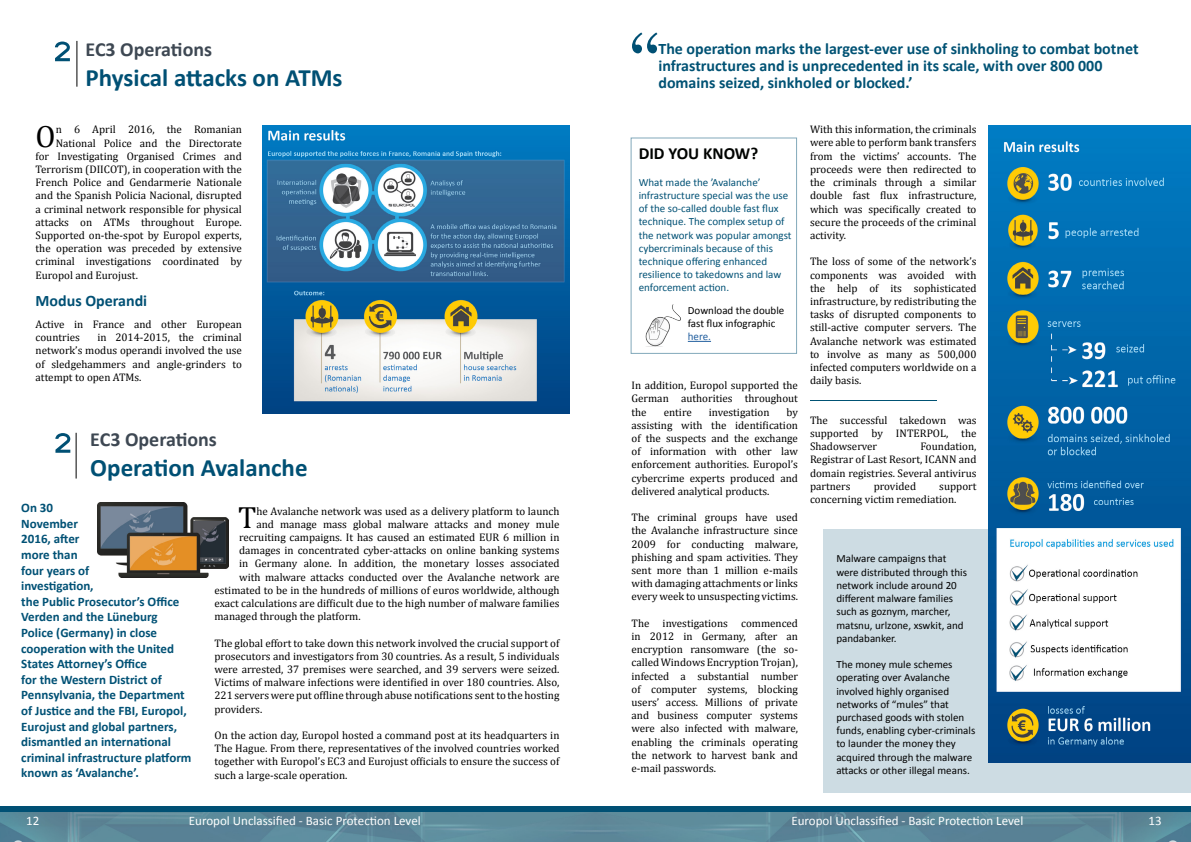
<style>
.page{position:relative;width:1191px;height:842px;background:#fff}
.page>*{position:absolute;margin:0;border:0;box-sizing:border-box;transform-origin:0 0}
.t1{font:74.9px "Century";color:#005074}
.t2{font:30.8px "Cambria";color:#000}
.t3{font:700 25px "Calibri";color:#005074}
.t4{font:700 20px "Calibri";color:#3e4853}
.t5{font:700 17px "Calibri";color:#000300}
.t6{font:700 16px/17px "Calibri";color:#005274}
.t7{font:700 16px "Calibri";color:#005074}
.t8{font:700 13px/15.6px "Calibri";color:#005175}
.t9{font:13px "Calibri";color:#fff}
.t10{font:11px/13.2px "Cambria";color:#000;text-align:justify}
.t11{font:11px/13.2px "Calibri";color:#000}
.t12{font:11px/13.2px "Calibri";color:#005175}
.t13{font:11px "Calibri";color:#215e9e}
</style>
<div class="page">
<img style="left:0;top:812px;width:1191px;height:30px">
<hr style="left:76px;top:41px;width:1px;height:46px;background:#000">
<div style="left:0;top:806px;width:607px;height:6px;background:#005074"></div>
<div style="left:593px;top:806px;width:598px;height:6px;background:#005074"></div>
<img style="left:262px;top:125px;width:307px;height:288px">
<svg style="left:55px;top:42px;width:15px;height:19px"></svg>
<hr style="left:76px;top:433px;width:1px;height:45px;background:#000">
<svg style="left:55px;top:433px;width:15px;height:20px"></svg>
<img style="left:646px;top:305px;width:35px;height:42px">
<svg style="left:688px;top:341px;width:23px;height:1px"></svg>
<div style="left:823px;top:529px;width:368px;height:263px;background:#cddce3"></div>
<hr style="left:810px;top:400px;width:126px;height:1px;background:#005274">
<img style="left:98px;top:502px;width:130px;height:75px">
<img style="left:988px;top:125px;width:203px;height:638px">
<h3 class="t4" style="left:86px;top:36px;width:128px">EC3 Operations</h3>
<h3 class="t3" style="left:86px;top:62px;width:258px">Physical attacks on ATMs</h3>
<h2 class="t2" style="left:36px;top:118px;width:22px">O</h2>
<p class="t10" style="left:56px;top:123px;width:188px">n 6 April 2016, the Romanian</p>
<p class="t10" style="left:56px;top:136px;width:188px">National Police and the Directorate</p>
<p class="t10" style="left:36px;top:149px;width:208px">for Investigating Organised Crimes and</p>
<p class="t10" style="left:36px;top:162px;width:208px">Terrorism (DIICOT), in cooperation with the</p>
<p class="t10" style="left:36px;top:176px;width:208px">French Police and Gendarmerie Nationale</p>
<p class="t10" style="left:36px;top:189px;width:208px">and the Spanish Policia Nacional, disrupted</p>
<p class="t10" style="left:36px;top:202px;width:208px">a criminal network responsible for physical</p>
<p class="t10" style="left:36px;top:215px;width:208px">attacks on ATMs throughout Europe.</p>
<p class="t10" style="left:36px;top:228px;width:208px">Supported on-the-spot by Europol experts,</p>
<p class="t10" style="left:36px;top:242px;width:208px">the operation was preceded by extensive</p>
<p class="t10" style="left:36px;top:255px;width:208px">criminal investigations coordinated by</p>
<p class="t10" style="left:36px;top:268px;width:104px">Europol and Eurojust.</p>
<h3 class="t7" style="left:36px;top:291px;width:113px">Modus Operandi</h3>
<p class="t10" style="left:36px;top:317px;width:208px">Active in France and other European countries</p>
<p class="t10" style="left:36px;top:331px;width:208px;text-indent:62px">in 2014-2015, the criminal network’s modus operandi involved the use of sledgehammers and angle-grinders to attempt to open ATMs.</p>
<h3 class="t4" style="left:90px;top:427px;width:128px">EC3 Operations</h3>
<h3 class="t3" style="left:90px;top:452px;width:219px">Operation Avalanche</h3>
<h2 class="t2" style="left:238px;top:499px;width:20px">T</h2>
<p class="t10" style="left:256px;top:504px;width:304px">he Avalanche network was used as a delivery platform to launch</p>
<p class="t8" style="left:21px;top:500px;width:172px">On 30<br>November<br>2016, after<br>more than<br>four years of<br>investigation,<br>the Public Prosecutor’s Office<br>Verden and the Lüneburg<br>Police (Germany) in close cooperation with the United<br>States Attorney’s Office<br>for the Western District of<br>Pennsylvania, the Department of Justice and the FBI, Europol,<br>Eurojust and global partners, dismantled an international criminal infrastructure platform known as ‘Avalanche’.</p>
<p class="t10" style="left:256px;top:517px;width:304px">and manage mass global malware attacks and money mule</p>
<p class="t10" style="left:239px;top:531px;width:322px">recruiting campaigns. It has caused an estimated EUR 6 million in</p>
<p class="t10" style="left:239px;top:544px;width:322px">damages in concentrated cyber-attacks on online banking systems</p>
<p class="t10" style="left:239px;top:557px;width:322px">in Germany alone. In addition, the monetary losses associated</p>
<p class="t10" style="left:239px;top:570px;width:322px">with malware attacks conducted over the Avalanche network are</p>
<p class="t10" style="left:214px;top:583px;width:346px">estimated to be in the hundreds of millions of euros worldwide, although</p>
<p class="t10" style="left:214px;top:597px;width:346px">exact calculations are difficult due to the high number of malware families</p>
<p class="t10" style="left:214px;top:610px;width:148px">managed through the platform.</p>
<p class="t10" style="left:214px;top:636px;width:346px">The global effort to take down this network involved the crucial support of prosecutors and investigators from 30 countries. As a result, 5 individuals were arrested, 37 premises were searched, and 39 servers were seized.<br>Victims of malware infections were identified in over 180 countries. Also, 221 servers were put offline through abuse notifications sent to the hosting providers.</p>
<p class="t10" style="left:214px;top:729px;width:346px">On the action day, Europol hosted a command post at its headquarters in The Hague. From there, representatives of the involved countries worked together with Europol’s EC3 and Eurojust officials to ensure the success of such a large-scale operation.</p>
<h1 class="t1" style="left:629px;top:-2px;width:31px">“</h1>
<h3 class="t6" style="left:658px;top:40px;width:481px">The operation marks the largest-ever use of sinkholing to combat botnet infrastructures and is unprecedented in its scale, with over 800 000 domains seized, sinkholed or blocked.’</h3>
<h3 class="t5" style="left:638px;top:143px;width:121px">DID YOU KNOW?</h3>
<p class="t12" style="left:638px;top:176px;width:154px">What made the ’Avalanche’ infrastructure special was the use of the so-called double fast flux technique. The complex setup of the network was popular amongst cybercriminals because of this technique offering enhanced resilience to takedowns and law enforcement action.</p>
<p class="t11" style="left:688px;top:303px;width:98px">Download the double fast flux infographic</p>
<p class="t13" style="left:688px;top:329px;width:25px">here.</p>
<p class="t10" style="left:631px;top:379px;width:168px">In addition, Europol supported the German authorities throughout the</p>
<p class="t10" style="left:631px;top:405px;width:168px;text-indent:155px">by assisting with the identification of the suspects and the exchange of information with other law enforcement authorities. Europol’s cybercrime experts produced and delivered analytical products.</p>
<p class="t10" style="left:631px;top:511px;width:168px">The criminal groups have used the Avalanche infrastructure since 2009 for conducting malware, phishing and spam activities. They sent more than 1 million e-mails with damaging attachments or links every week to unsuspecting victims.</p>
<p class="t10" style="left:631px;top:616px;width:168px">The investigations commenced in 2012 in Germany, after an encryption ransomware (the so&shy;called Windows Encryption Trojan), infected a substantial number of computer systems, blocking users’ access. Millions of private and business computer systems were also infected with malware, enabling the criminals operating the network to harvest bank and e-mail passwords.</p>
<p class="t10" style="left:663px;top:405px;width:30px">entire</p>
<p class="t10" style="left:709px;top:405px;width:62px">investigation</p>
<p class="t10" style="left:810px;top:123px;width:168px">With this information, the criminals were able to perform bank transfers from the victims’ accounts. The proceeds were then redirected to the criminals through a similar double fast flux infrastructure, which was specifically created to secure the proceeds of the criminal activity.</p>
<p class="t10" style="left:810px;top:255px;width:168px">The loss of some of the network’s components was avoided with the help of its sophisticated infrastructure, by redistributing the tasks of disrupted components to still-active computer servers. The Avalanche network was estimated to involve as many as 500,000 infected computers worldwide on a daily basis.</p>
<p class="t10" style="left:810px;top:413px;width:168px">The successful takedown was supported by INTERPOL, the Shadowserver</p>
<p class="t10" style="left:810px;top:440px;width:168px;text-indent:110px">Foundation, Registrar of Last Resort, ICANN and domain registries. Several antivirus partners</p>
<p class="t10" style="left:873px;top:479px;width:44px">provided</p>
<p class="t10" style="left:810px;top:479px;width:168px;text-indent:129px">support concerning victim remediation.</p>
<p class="t11" style="left:836px;top:552px;width:132px">Malware campaigns that were distributed through this network include around 20 different malware families such as goznym, marcher, matsnu, urlzone, xswkit, and pandabanker.</p>
<p class="t11" style="left:836px;top:658px;width:140px">The money mule schemes operating over Avalanche involved highly organised networks of “mules” that purchased goods with stolen funds, enabling cyber-criminals to launder the money they acquired through the malware attacks or other illegal means.</p>
<p class="t9" style="left:26px;top:812px;width:15px">12</p>
<p class="t9" style="left:189px;top:812px;width:233px">Europol Unclassified - Basic Protection Level</p>
<p class="t9" style="left:791px;top:812px;width:233px">Europol Unclassified - Basic Protection Level</p>
<p class="t9" style="left:1148px;top:812px;width:15px">13</p>
</div>
